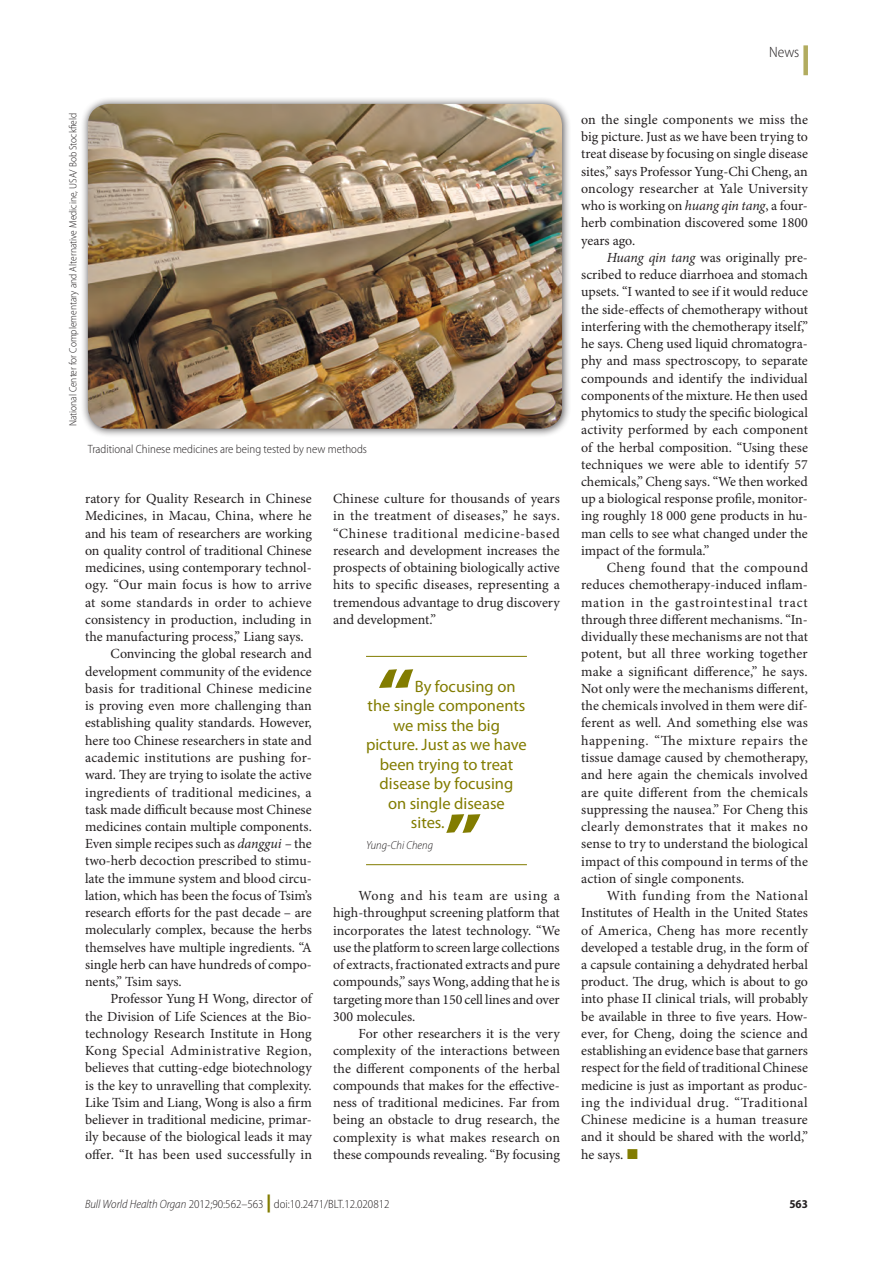
<style>
.page{position:relative;width:893px;height:1263px;background:#fff}
.page>*{position:absolute;margin:0;border:0;box-sizing:border-box;transform-origin:0 0}
.Pull_Quote{font:900 63.75px "Myriad Pro";color:#827c00;scale:1.18 1}
.Pull_Quote-2{font:16.5px "Myriad Pro";color:#827c00}
.Section_Title{font:300 semi-condensed 15px "Myriad Pro";color:#231f20}
.Para_Ind{font:13.95px/17.2px "Minion Pro";color:#231f20;text-align:justify}
.News_Fig_Capt{font:300 semi-condensed 12px "Myriad Pro";color:#231f20}
.t1{font:700 semi-condensed 12px "Myriad Pro";color:#231f20}
.Pull_Quote_Auth{font:italic 300 semi-condensed 11.7px "Myriad Pro";letter-spacing:.005em;color:#231f20}
.Fig_Credit{font:300 semi-condensed 10.5px "Myriad Pro";color:#231f20}
.s1{font-style:italic}
.s2{font-size:14.25px}
.s3{color:#827c00}
.s4{font-weight:900;font-stretch:normal;font-size:18px;color:#827c00}
</style>
<div class="page">
<div style="left:803px;top:45px;width:5px;height:30px;background:#b2ac5f"></div>
<hr style="left:366px;top:656px;width:161px;height:1px;background:#827c00">
<hr style="left:366px;top:864px;width:161px;height:1px;background:#827c00">
<div style="left:81px;top:97px;width:490px;height:341px;background:#231f20;opacity:.75"></div>
<img style="left:88px;top:104px;width:474px;height:325px">
<p class="Section_Title" style="left:769px;top:44px;width:32px">News</p>
<p class="Fig_Credit" style="left:67px;top:426px;width:315px;rotate:-90deg">National Center for Complementary and Alternative Medicine, USA/ Bob Stockfield</p>
<p class="News_Fig_Capt" style="left:88px;top:442px;width:281px">Traditional Chinese medicines are being tested by new methods</p>
<p class="Para_Ind" style="left:85px;top:491px;width:228px">ratory for Quality Research in Chinese Medicines, in Macau, China, where he and his team of researchers are working on quality control of traditional Chinese medicines, using contemporary technol&shy;ogy. “Our main focus is how to arrive at some standards in order to achieve consistency in production, including in the manufacturing process,” Liang says.</p>
<p class="Para_Ind" style="left:85px;top:646px;width:228px;text-indent:26px">Convincing the global research and development community of the evidence basis for traditional Chinese medicine is proving even more challenging than establishing quality standards. However, here too Chinese researchers in state and academic institutions are pushing for&shy;ward. They are trying to isolate the active ingredients of traditional medicines, a task made difficult because most Chinese medicines contain multiple components.<br>Even simple recipes such as <span class="s1">danggui –</span> the two-herb decoction prescribed to stimu&shy;late the immune system and blood circu&shy;lation, which has been the focus of Tsim’s research efforts for the past decade – are molecularly complex, because the herbs themselves have multiple ingredients. “A single herb can have hundreds of compo&shy;nents,” Tsim says.</p>
<p class="Para_Ind" style="left:85px;top:991px;width:228px;text-indent:26px">Professor Yung H Wong, director of the Division of Life Sciences at the Bio&shy;technology Research Institute in Hong Kong Special Administrative Region, believes that cutting-edge biotechnology is the key to unravelling that complexity.<br>Like Tsim and Liang, Wong is also a firm believer in traditional medicine, primar&shy;ily because of the biological leads it may offer. “It has been used successfully in</p>
<p class="Para_Ind" style="left:333px;top:491px;width:228px">Chinese culture for thousands of years in the treatment of diseases,” he says. “Chinese traditional medicine-based research and development increases the prospects of obtaining biologically active hits to specific diseases, representing a tremendous advantage to drug discovery and development.”</p>
<p class="Pull_Quote" style="left:377px;top:656px;width:33px">“</p>
<p class="Pull_Quote-2" style="left:415px;top:677px;width:102px">By focusing on</p>
<p class="Pull_Quote-2" style="left:368px;top:697px;width:159px">the single components</p>
<p class="Pull_Quote-2" style="left:393px;top:716px;width:108px">we miss the big</p>
<p class="Pull_Quote-2" style="left:366px;top:736px;width:162px">picture. Just as we have</p>
<p class="Pull_Quote-2" style="left:380px;top:755px;width:135px">been trying to treat</p>
<p class="Pull_Quote-2" style="left:380px;top:775px;width:135px">disease by focusing</p>
<p class="Pull_Quote-2" style="left:388px;top:794px;width:118px">on single disease</p>
<p class="Pull_Quote-2" style="left:411px;top:814px;width:35px">sites.</p>
<p class="Pull_Quote_Auth" style="left:366px;top:839px;width:69px">Yung-Chi Cheng</p>
<p class="Pull_Quote" style="left:445px;top:800px;width:33px">”</p>
<p class="Para_Ind" style="left:333px;top:887px;width:228px;text-indent:26px">Wong and his team are using a high-throughput screening platform that incorporates the latest technology. “We use the platform to screen large collections of extracts, fractionated extracts and pure compounds,” says Wong, adding that he is targeting more than 150 cell lines and over 300 molecules.</p>
<p class="Para_Ind" style="left:333px;top:1025px;width:228px;text-indent:26px">For other researchers it is the very complexity of the interactions between the different components of the herbal compounds that makes for the effective&shy;ness of traditional medicines. Far from being an obstacle to drug research, the complexity is what makes research on these compounds revealing. “By focusing</p>
<p class="Para_Ind" style="left:581px;top:111px;width:228px">on the single components we miss the big picture. Just as we have been trying to treat disease by focusing on single disease sites,” says Professor Yung-Chi Cheng, an oncology researcher at Yale University who is working on <span class="s1">huang qin tang</span>, a four&shy;herb combination discovered some 1800 years ago.</p>
<p class="Para_Ind" style="left:581px;top:249px;width:228px;text-indent:26px"><span class="s1">Huang qin tang</span> was originally pre&shy;scribed to reduce diarrhoea and stomach upsets. “I wanted to see if it would reduce the side-effects of chemotherapy without interfering with the chemotherapy itself,” he says. Cheng used liquid chromatogra&shy;phy and mass spectroscopy, to separate compounds and identify the individual components of the mixture. He then used phytomics to study the specific biological activity performed by each component of the herbal composition. “Using these techniques we were able to identify 57 chemicals,” Cheng says. “We then worked up a biological response profile, monitor&shy;ing roughly 18 000 gene products in hu&shy;man cells to see what changed under the impact of the formula.”</p>
<p class="Para_Ind" style="left:581px;top:560px;width:228px;text-indent:26px">Cheng found that the compound reduces chemotherapy-induced inflam&shy;mation in the gastrointestinal tract through three different mechanisms. “In&shy;dividually these mechanisms are not that potent, but all three working together make a significant difference,” he says.<br>Not only were the mechanisms different, the chemicals involved in them were dif&shy;ferent as well. And something else was happening. “The mixture repairs the tissue damage caused by chemotherapy, and here again the chemicals involved are quite different from the chemicals suppressing the nausea.” For Cheng this clearly demonstrates that it makes no sense to try to understand the biological impact of this compound in terms of the action of single components.</p>
<p class="Para_Ind" style="left:581px;top:887px;width:228px;text-indent:26px">With funding from the National Institutes of Health in the United States of America, Cheng has more recently developed a testable drug, in the form of a capsule containing a dehydrated herbal product. The drug, which is about to go into phase II clinical trials, will probably be available in three to five years. How&shy;ever, for Cheng, doing the science and establishing an evidence base that garners respect for the field of traditional Chinese medicine is just as important as produc&shy;ing the individual drug. “Traditional Chinese medicine is a human treasure and it should be shared with the world,” he says<span class="s2">.</span> <span class="s3">■</span></p>
<p class="News_Fig_Capt" style="left:85px;top:1198px;width:306px"><span class="s1">Bull World Health Organ</span> 2012;90:562–563 <span class="s4">|</span> doi:10.2471/BLT.12.020812</p>
<p class="t1" style="left:789px;top:1197px;width:20px">563</p>
</div>
